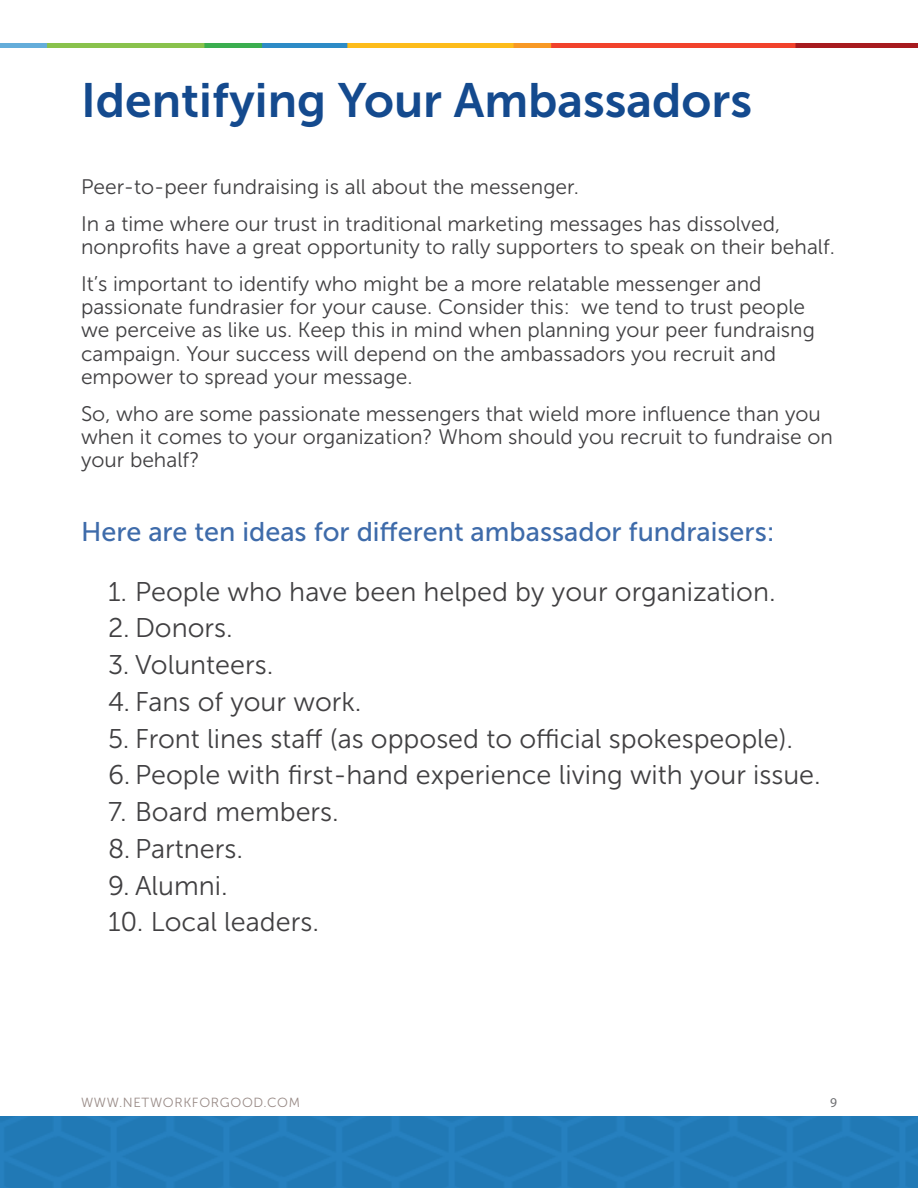
<style>
.page{position:relative;width:918px;height:1188px;background:#fff}
.page>*{position:absolute;margin:0;border:0;box-sizing:border-box;transform-origin:0 0}
.t1{font:48px "Museo Sans 700";color:#144a8e}
.t2{font:27px "Museo Sans 300";color:#414042}
.t3{font:27px "Museo Sans 500";color:#3e6baa}
.t4{font:21px/23.2px "Museo Sans 300";color:#414042}
.t5{font:13.5px "Myriad Pro";color:#6d6e71}
.t6{font:13.2px "Museo Sans 300";letter-spacing:.05em;color:#988a86}
</style>
<div class="page">
<img style="left:0;top:44px;width:918px;height:4px">
<img style="left:0;top:1117px;width:918px;height:71px">
<h1 class="t1" style="left:81px;top:74px;width:673px">Identifying Your Ambassadors</h1>
<p class="t4" style="left:81px;top:169px;width:701px;line-height:36.8px">Peer-to-peer fundraising is all about the messenger.<br>In a time where our trust in traditional marketing messages has dissolved,</p>
<p class="t4" style="left:81px;top:229px;width:755px;line-height:36.8px">nonprofits have a great opportunity to rally supporters to speak on their behalf.<br>It’s important to identify who might be a more relatable messenger and</p>
<p class="t4" style="left:81px;top:296px;width:735px">passionate fundrasier for your cause. Consider this: we tend to trust people we perceive as like us. Keep this in mind when planning your peer fundraisng campaign. Your success will depend on the ambassadors you recruit and empower to spread your message.</p>
<p class="t4" style="left:81px;top:402px;width:753px">So, who are some passionate messengers that wield more influence than you when it comes to your organization? Whom should you recruit to fundraise on your behalf?</p>
<p class="t3" style="left:81px;top:517px;width:695px">Here are ten ideas for different ambassador fundraisers:</p>
<p class="t2" style="left:108px;top:577px;width:669px">1. People who have been helped by your organization.</p>
<p class="t2" style="left:108px;top:614px;width:126px">2. Donors.</p>
<p class="t2" style="left:108px;top:650px;width:167px">3. Volunteers.</p>
<p class="t2" style="left:108px;top:687px;width:255px">4. Fans of your work.</p>
<p class="t2" style="left:108px;top:724px;width:687px">5. Front lines staff (as opposed to official spokespeople).</p>
<p class="t2" style="left:108px;top:761px;width:714px">6. People with first-hand experience living with your issue.</p>
<p class="t2" style="left:108px;top:797px;width:232px">7. Board members.</p>
<p class="t2" style="left:108px;top:834px;width:137px">8. Partners.</p>
<p class="t2" style="left:108px;top:871px;width:121px">9. Alumni.</p>
<p class="t2" style="left:108px;top:908px;width:213px">10. Local leaders.</p>
<p class="t6" style="left:81px;top:1095px;width:221px">WWW.NETWORKFORGOOD.COM</p>
<p class="t5" style="left:830px;top:1094px;width:8px">9</p>
</div>
